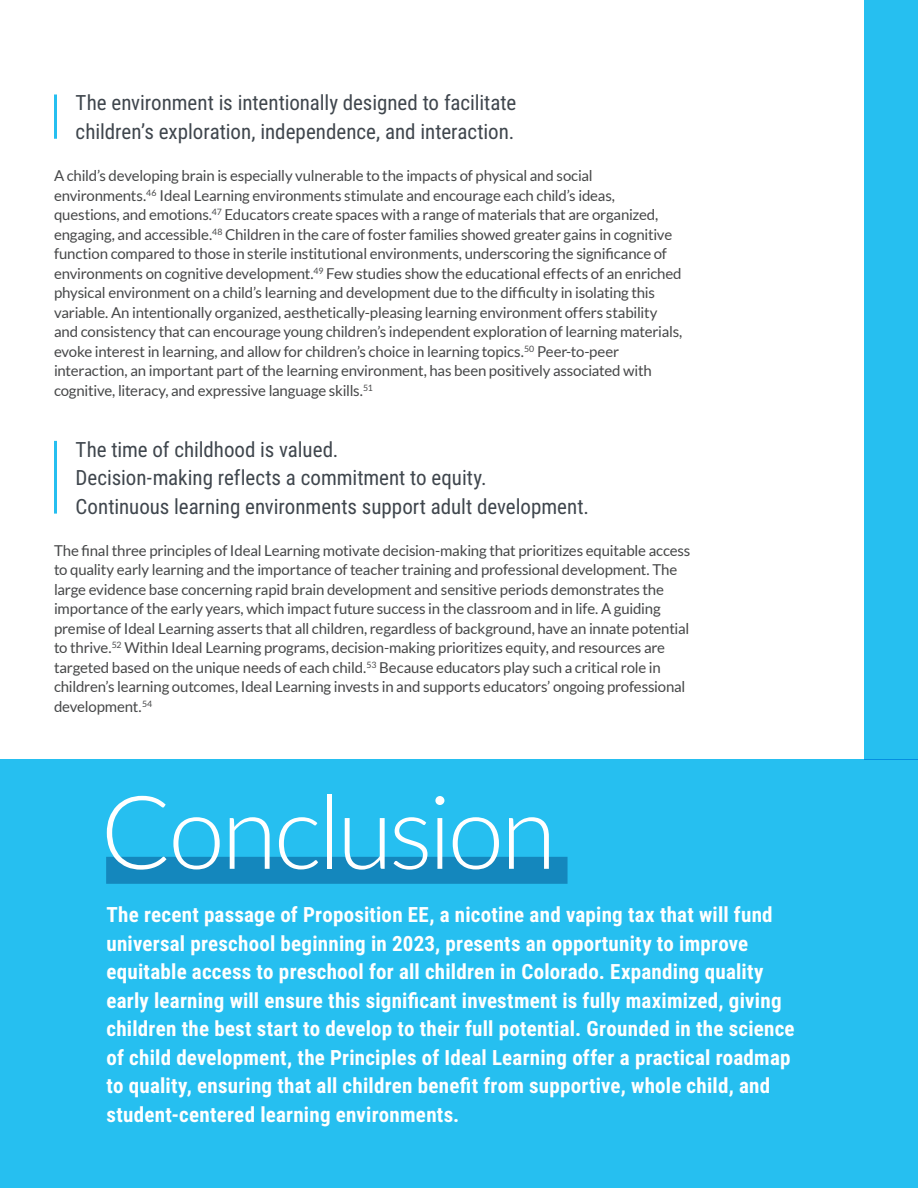
<style>
.page{position:relative;width:918px;height:1188px;background:#fff}
.page>*{position:absolute;margin:0;border:0;box-sizing:border-box;transform-origin:0 0}
.t1{font:300 102px "Lato";letter-spacing:-.035em;color:#fff}
.intro_text_smaller{font:700 21px/28.5px "Roboto Condensed";letter-spacing:.01em;color:#fff}
.body_text{font:21px/28.5px "Roboto Condensed";color:#3f464d}
.body_text-2{font:15px/19.5px "Lato";letter-spacing:-.01em;color:#464748}
</style>
<div class="page">
<hr style="left:54px;top:94px;width:3px;height:45px;background:#26bff0">
<hr style="left:54px;top:441px;width:3px;height:73px;background:#26bff0">
<div style="left:864px;top:0;width:54px;height:759px;background:#26bff0"></div>
<div style="left:0;top:759px;width:918px;height:429px;background:#26bff0"></div>
<div style="left:106px;top:857px;width:462px;height:27px;background:#1487bd"></div>
<p class="body_text" style="left:76px;top:88px;width:442px">The environment is intentionally designed to facilitate children’s exploration, independence, and interaction.</p>
<p class="body_text-2" style="left:54px;top:166px;width:630px">A child’s developing brain is especially vulnerable to the impacts of physical and social environments.<sup>46</sup> Ideal Learning environments stimulate and encourage each child’s ideas, questions, and emotions.<sup>47</sup> Educators create spaces with a range of materials that are organized, engaging, and accessible.<sup>48</sup> Children in the care of foster families showed greater gains in cognitive function compared to those in sterile institutional environments, underscoring the significance of environments on cognitive development.<sup>49</sup> Few studies show the educational effects of an enriched physical environment on a child’s learning and development due to the difficulty in isolating this variable. An intentionally organized, aesthetically-pleasing learning environment offers stability and consistency that can encourage young children’s independent exploration of learning materials, evoke interest in learning, and allow for children’s choice in learning topics.<sup>50</sup> Peer-to-peer interaction, an important part of the learning environment, has been positively associated with cognitive, literacy, and expressive language skills.<sup>51</sup></p>
<p class="body_text" style="left:76px;top:434px;width:515px">The time of childhood is valued.<br>Decision-making reflects a commitment to equity.<br>Continuous learning environments support adult development.</p>
<p class="body_text-2" style="left:54px;top:541px;width:638px">The final three principles of Ideal Learning motivate decision-making that prioritizes equitable access to quality early learning and the importance of teacher training and professional development. The large evidence base concerning rapid brain development and sensitive periods demonstrates the importance of the early years, which impact future success in the classroom and in life. A guiding premise of Ideal Learning asserts that all children, regardless of background, have an innate potential to thrive.<sup>52</sup> Within Ideal Learning programs, decision-making prioritizes equity, and resources are targeted based on the unique needs of each child.<sup>53</sup> Because educators play such a critical role in children’s learning outcomes, Ideal Learning invests in and supports educators’ ongoing professional development.<sup>54</sup></p>
<p class="t1" style="left:100px;top:778px;width:457px">Conclusion</p>
<p class="intro_text_smaller" style="left:106px;top:900px;width:690px">The recent passage of Proposition EE, a nicotine and vaping tax that will fund universal preschool beginning in 2023, presents an opportunity to improve equitable access to preschool for all children in Colorado. Expanding quality early learning will ensure this significant investment is fully maximized, giving children the best start to develop to their full potential. Grounded in the science of child development, the Principles of Ideal Learning offer a practical roadmap to quality, ensuring that all children benefit from supportive, whole child, and student-centered learning environments.</p>
</div>
